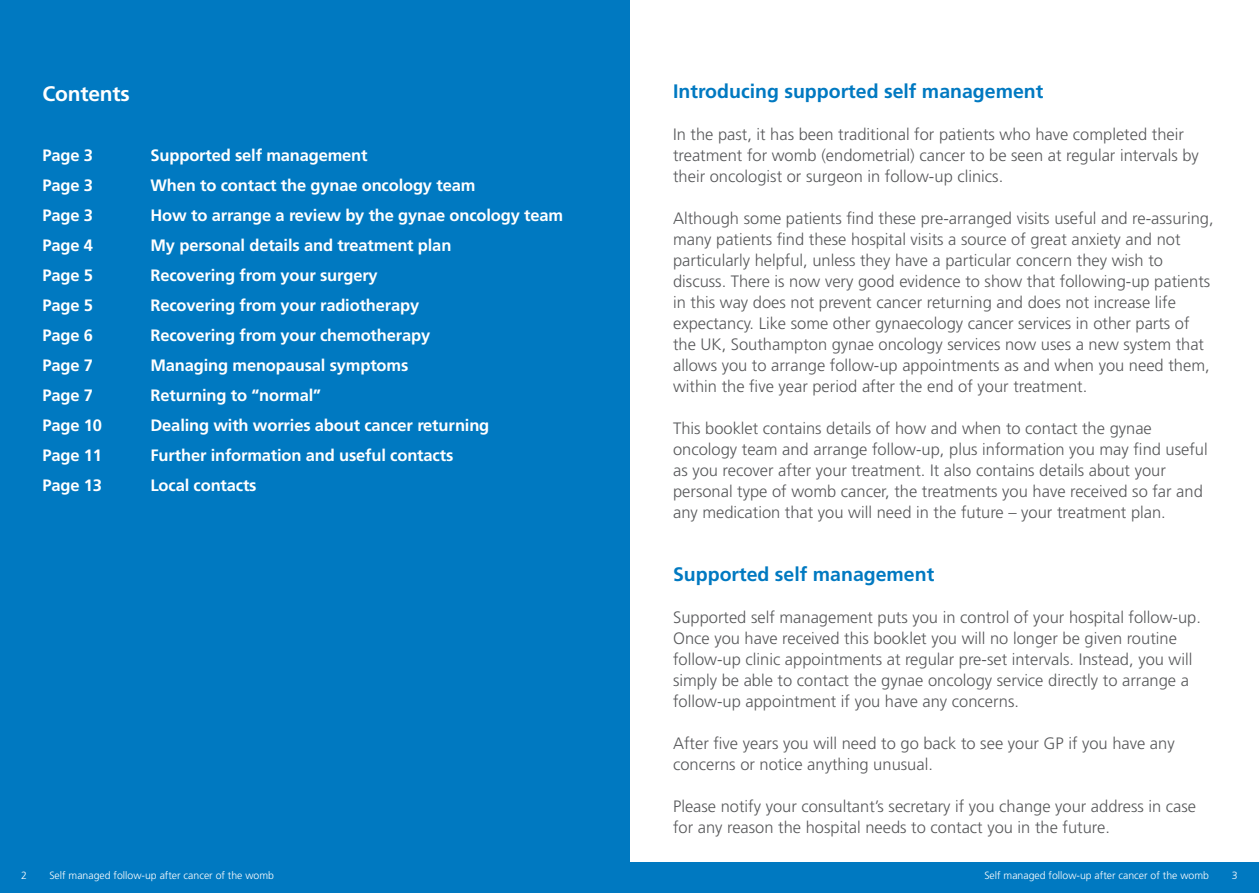
<style>
.page{position:relative;width:1259px;height:893px;background:#fff}
.page>*{position:absolute;margin:0;border:0;box-sizing:border-box;transform-origin:0 0}
.t1{font:700 21px "Frutiger";letter-spacing:-.01em;color:#fff}
.t2{font:700 19.5px "Frutiger";color:#0079c1}
.t3{font:300 16.5px/21px "Frutiger";color:#58595b}
.t4{font:700 16.5px "Frutiger";letter-spacing:-.01em;color:#fff}
.t5{font:300 10.5px "Frutiger";color:#fff}
</style>
<div class="page">
<div style="left:0;top:0;width:629px;height:893px;background:#0079c1"></div>
<div style="left:617px;top:862px;width:642px;height:31px;background:#0079c1"></div>
<p class="t1" style="left:43px;top:82px;width:89px">Contents</p>
<p class="t4" style="left:43px;top:146px;width:52px">Page 3</p>
<p class="t4" style="left:151px;top:146px;width:219px">Supported self management</p>
<p class="t4" style="left:43px;top:176px;width:52px">Page 3</p>
<p class="t4" style="left:151px;top:176px;width:326px">When to contact the gynae oncology team</p>
<p class="t4" style="left:43px;top:206px;width:52px">Page 3</p>
<p class="t4" style="left:151px;top:206px;width:414px">How to arrange a review by the gynae oncology team</p>
<p class="t4" style="left:43px;top:236px;width:52px">Page 4</p>
<p class="t4" style="left:151px;top:236px;width:302px">My personal details and treatment plan</p>
<p class="t4" style="left:43px;top:266px;width:52px">Page 5</p>
<p class="t4" style="left:151px;top:266px;width:229px">Recovering from your surgery</p>
<p class="t4" style="left:43px;top:296px;width:52px">Page 5</p>
<p class="t4" style="left:151px;top:296px;width:270px">Recovering from your radiotherapy</p>
<p class="t4" style="left:43px;top:326px;width:52px">Page 6</p>
<p class="t4" style="left:151px;top:326px;width:281px">Recovering from your chemotherapy</p>
<p class="t4" style="left:43px;top:356px;width:52px">Page 7</p>
<p class="t4" style="left:151px;top:356px;width:259px">Managing menopausal symptoms</p>
<p class="t4" style="left:43px;top:386px;width:52px">Page 7</p>
<p class="t4" style="left:151px;top:386px;width:172px">Returning to “normal”</p>
<p class="t4" style="left:43px;top:416px;width:61px">Page 10</p>
<p class="t4" style="left:151px;top:416px;width:340px">Dealing with worries about cancer returning</p>
<p class="t4" style="left:43px;top:446px;width:61px">Page 11</p>
<p class="t4" style="left:151px;top:446px;width:304px">Further information and useful contacts</p>
<p class="t4" style="left:43px;top:476px;width:61px">Page 13</p>
<p class="t4" style="left:151px;top:476px;width:108px">Local contacts</p>
<p class="t2" style="left:673px;top:79px;width:372px">Introducing supported self management</p>
<p class="t3" style="left:673px;top:123px;width:527px">In the past, it has been traditional for patients who have completed their treatment for womb (endometrial) cancer to be seen at regular intervals by their oncologist or surgeon in follow-up clinics.</p>
<p class="t3" style="left:673px;top:207px;width:542px">Although some patients find these pre-arranged visits useful and re-assuring, many patients find these hospital visits a source of great anxiety and not particularly helpful, unless they have a particular concern they wish to discuss. There is now very good evidence to show that following-up patients in this way does not prevent cancer returning and does not increase life expectancy. Like some other gynaecology cancer services in other parts of the UK, Southampton gynae oncology services now uses a new system that allows you to arrange follow-up appointments as and when you need them, within the five year period after the end of your treatment.</p>
<p class="t3" style="left:673px;top:417px;width:536px">This booklet contains details of how and when to contact the gynae oncology team and arrange follow-up, plus information you may find useful as you recover after your treatment. It also contains details about your personal type of womb cancer, the treatments you have received so far and any medication that you will need in the future – your treatment plan.</p>
<p class="t2" style="left:673px;top:562px;width:263px">Supported self management</p>
<p class="t3" style="left:673px;top:606px;width:529px">Supported self management puts you in control of your hospital follow-up.<br>Once you have received this booklet you will no longer be given routine follow-up clinic appointments at regular pre-set intervals. Instead, you will simply be able to contact the gynae oncology service directly to arrange a follow-up appointment if you have any concerns.</p>
<p class="t3" style="left:673px;top:732px;width:503px">After five years you will need to go back to see your GP if you have any concerns or notice anything unusual.</p>
<p class="t3" style="left:673px;top:795px;width:524px">Please notify your consultant’s secretary if you change your address in case for any reason the hospital needs to contact you in the future.</p>
<p class="t5" style="left:21px;top:869px;width:7px">2</p>
<p class="t5" style="left:49px;top:869px;width:226px">Self managed follow-up after cancer of the womb</p>
<p class="t5" style="left:984px;top:869px;width:226px">Self managed follow-up after cancer of the womb</p>
<p class="t5" style="left:1231px;top:869px;width:7px">3</p>
</div>
